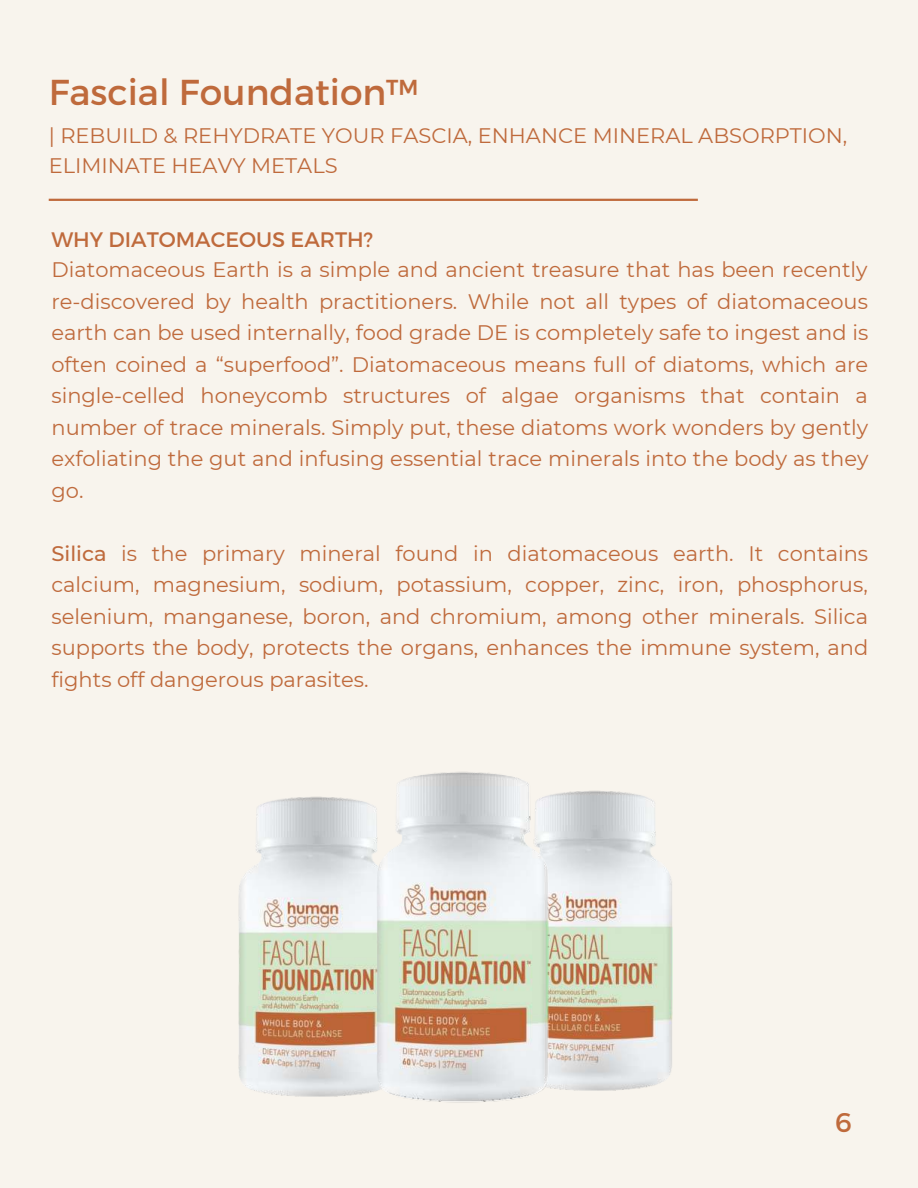
<style>
.page{position:relative;width:918px;height:1188px;background:#f8f4ed}
.page>*{position:absolute;margin:0;border:0;box-sizing:border-box;transform-origin:0 0}
.t1{font:36px "Montserrat";color:#bf6a3c}
.t2{font:27px "Montserrat";color:#bf6a3c}
.t3{font:21px/31.3px "Montserrat";color:#bf6a3c}
.s1{font-weight:500}
</style>
<div class="page">
<hr style="left:49px;top:199px;width:649px;height:2px;background:#bf6a3c">
<img style="left:651px;top:799px;width:22px;height:287px">
<img style="left:238px;top:799px;width:42px;height:296px">
<img style="left:280px;top:772px;width:371px;height:331px">
<h1 class="t1" style="left:49px;top:70px;width:371px">Fascial Foundation™</h1>
<p class="t3" style="left:49px;top:121px;width:800px;line-height:29.2px">| REBUILD &amp; REHYDRATE YOUR FASCIA, ENHANCE MINERAL ABSORPTION,<br>ELIMINATE HEAVY METALS</p>
<p class="t3" style="left:51px;top:224px;width:818px">WHY DIATOMACEOUS EARTH?<br>Diatomaceous Earth is a simple and ancient treasure that has been recently re-discovered by health practitioners. While not all types of diatomaceous earth can be used internally, food grade DE is completely safe to ingest and is often coined a “superfood”. Diatomaceous means full of diatoms, which are single-celled honeycomb structures of algae organisms that contain a number of trace minerals. Simply put, these diatoms work wonders by gently exfoliating the gut and infusing essential trace minerals into the body as they go.</p>
<p class="t3" style="left:51px;top:537px;width:818px;text-align:justify"><span class="s1">Silica</span> is the primary mineral found in diatomaceous earth. It contains calcium, magnesium, sodium, potassium, copper, zinc, iron, phosphorus, selenium, manganese, boron, and chromium, among other minerals. Silica supports the body, protects the organs, enhances the immune system, and fights off dangerous parasites.</p>
<p class="t2" style="left:835px;top:1106px;width:18px">6</p>
</div>
